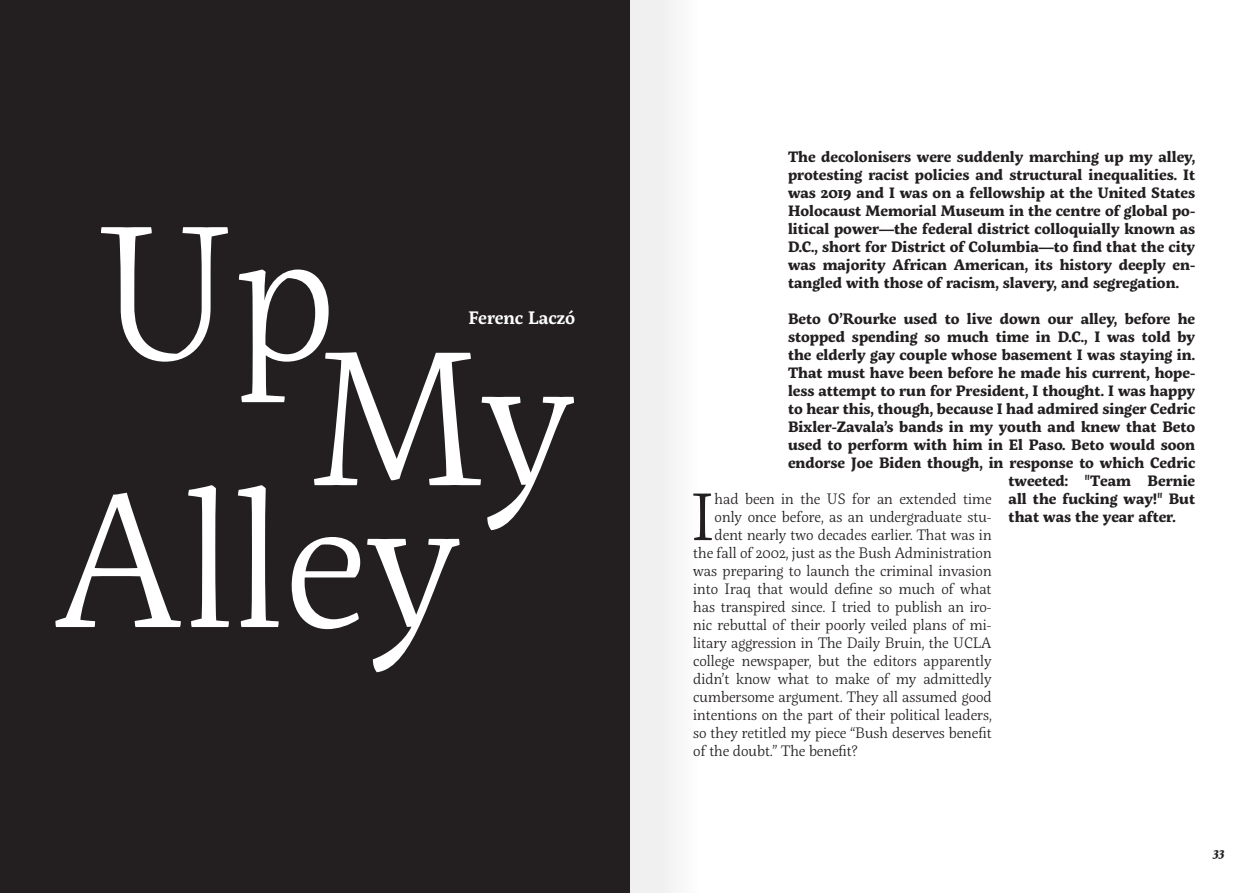
<style>
.page{position:relative;width:1259px;height:893px;background:#fff}
.page>*{position:absolute;margin:0;border:0;box-sizing:border-box;transform-origin:0 0}
.t1{font:300 189.15px "Servus Slab";color:#fff}
.t2{font:300 66.45px "Servus Slab";color:#231f20}
.t3{font:600 18px "Servus Slab";color:#fff}
.t4{font:700 15px/18px "Servus Slab";color:#231f20;text-align:justify}
.t5{font:300 15px "Servus Slab";color:#231f20}
.t6{font:italic 700 12.75px "Servus Slab";color:#231f20}
</style>
<div class="page">
<div style="left:0;top:0;width:629px;height:893px;background:#231f20"></div>
<div style="left:629px;top:0;width:113px;height:893px;background:#f8f8f8"></div>
<hr style="left:629px;top:0;width:1px;height:893px;background:#231f20">
<h1 class="t1" style="left:97px;top:171px;width:241px">Up</h1>
<p class="t3" style="left:468px;top:305px;width:108px">Ferenc Laczó</p>
<h1 class="t1" style="left:309px;top:297px;width:267px">My</h1>
<h1 class="t1" style="left:54px;top:439px;width:409px">Alley</h1>
<p class="t4" style="left:788px;top:147px;width:409px">The decolonisers were suddenly marching up my alley, protesting racist policies and structural inequalities. It was 2019 and I was on a fellowship at the United States Holocaust Memorial Museum in the centre of global po&shy;litical power—the federal district colloquially known as D.C., short for District of Columbia—to find that the city was majority African American, its history deeply en&shy;tangled with those of racism, slavery, and segregation.</p>
<p class="t4" style="left:788px;top:309px;width:409px;text-align:right">Beto O’Rourke used to live down our alley, before he stopped spending so much time in D.C., I was told by the elderly gay couple whose basement I was staying in.<br>That must have been before he made his current, hope&shy;less attempt to run for President, I thought. I was happy to hear this, though, because I had admired singer Cedric Bixler-Zavala’s bands in my youth and knew that Beto used to perform with him in El Paso. Beto would soon endorse Joe Biden though, in response to which Cedric tweeted: "Team Bernie<br>all the fucking way!" But</p>
<h2 class="t2" style="left:690px;top:474px;width:25px">I</h2>
<p class="t5" style="left:714px;top:489px;width:278px">had been in the US for an extended time</p>
<p class="t5" style="left:714px;top:507px;width:278px">only once before, as an undergraduate stu-</p>
<p class="t5" style="left:714px;top:525px;width:278px">dent nearly two decades earlier. That was in</p>
<p class="t5" style="left:693px;top:543px;width:300px">the fall of 2002, just as the Bush Administration</p>
<p class="t5" style="left:693px;top:561px;width:300px">was preparing to launch the criminal invasion</p>
<p class="t5" style="left:693px;top:579px;width:300px">into Iraq that would define so much of what</p>
<p class="t5" style="left:693px;top:597px;width:300px">has transpired since. I tried to publish an iro-</p>
<p class="t5" style="left:693px;top:615px;width:300px">nic rebuttal of their poorly veiled plans of mi-</p>
<p class="t5" style="left:693px;top:633px;width:300px">litary aggression in The Daily Bruin, the UCLA</p>
<p class="t5" style="left:693px;top:651px;width:300px">college newspaper, but the editors apparently</p>
<p class="t5" style="left:693px;top:669px;width:300px">didn’t know what to make of my admittedly</p>
<p class="t5" style="left:693px;top:687px;width:300px">cumbersome argument. They all assumed good</p>
<p class="t5" style="left:693px;top:705px;width:300px">intentions on the part of their political leaders,</p>
<p class="t5" style="left:693px;top:723px;width:300px">so they retitled my piece “Bush deserves benefit</p>
<p class="t5" style="left:693px;top:741px;width:166px">of the doubt.” The benefit?</p>
<p class="t4" style="left:1008px;top:507px;width:169px">that was the year after.</p>
<p class="t6" style="left:1213px;top:845px;width:13px">33</p>
</div>
